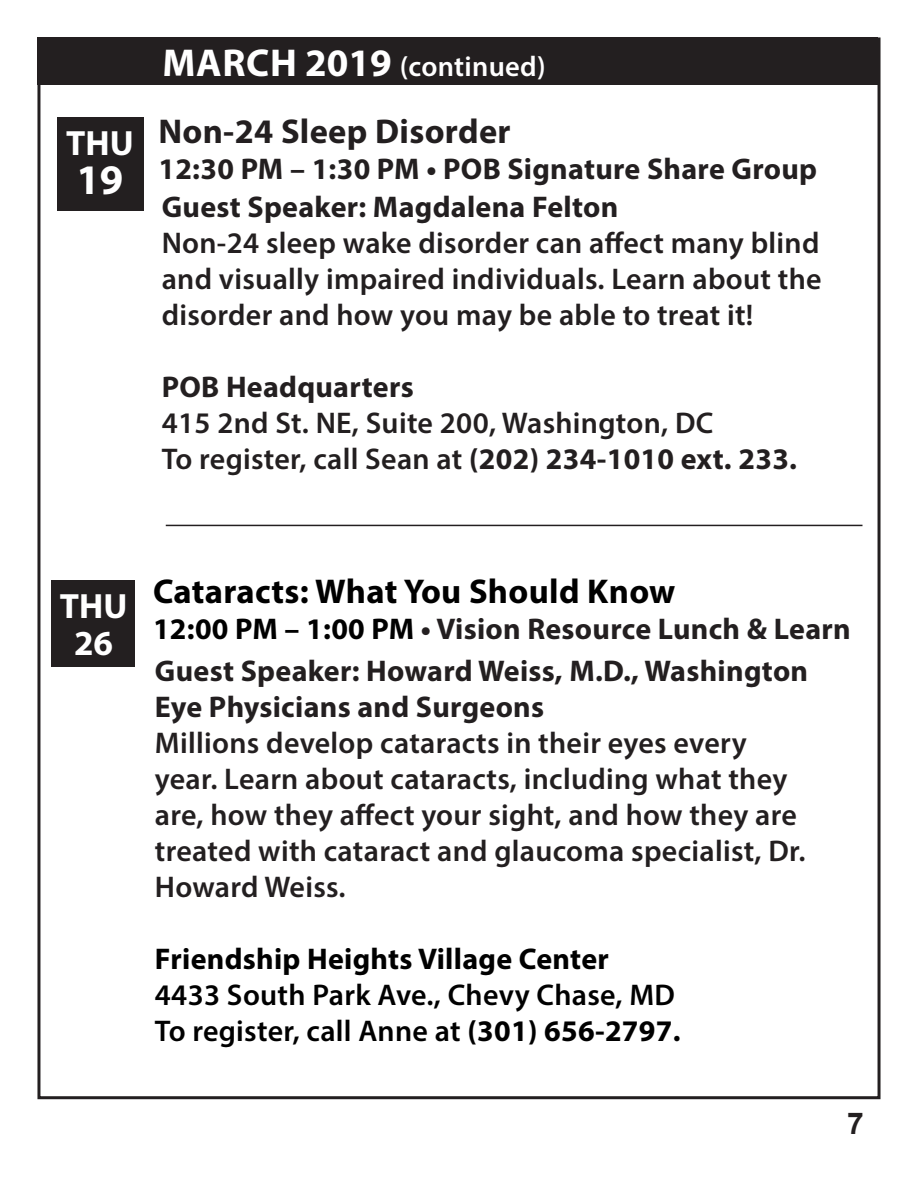
<style>
.page{position:relative;width:918px;height:1188px;background:#fff}
.page>*{position:absolute;margin:0;border:0;box-sizing:border-box;transform-origin:0 0}
.t1{font:700 42.3px "Myriad Pro";color:#fff}
.t2{font:700 35.25px/37.5px "Myriad Pro";color:#fff;text-align:center}
.t3{font:700 34.5px "Myriad Pro";letter-spacing:.01em;color:#000}
.t4{font:700 34.5px "Myriad Pro";letter-spacing:.01em;color:#231f20}
.t5{font:600 30px/36px "Myriad Pro";letter-spacing:.01em;color:#231f20}
.t6{font:600 30px/36px "Myriad Pro";letter-spacing:.01em;color:#000}
.t7{font:700 30px "Myriad Pro";letter-spacing:.01em;color:#231f20}
.t8{font:700 30px "Arial";color:#231f20}
.t9{font:600 28.5px "Myriad Pro";letter-spacing:.01em;color:#fff}
.s1{font-weight:700;font-size:39px}
.s2{font-weight:700}
.s3{color:#000}
</style>
<div class="page">
<div style="left:37px;top:37px;width:841px;height:48px;background:#231f20"></div>
<div style="left:51px;top:580px;width:84px;height:87px;background:#231f20"></div>
<hr style="left:166px;top:525px;width:696px;height:1px;background:#231f20">
<div style="left:58px;top:117px;width:86px;height:94px;background:#231f20"></div>
<p class="t2" style="left:66px;top:123px;width:69px">THU</p>
<p class="t1" style="left:76px;top:152px;width:48px">19</p>
<p class="t9" style="left:162px;top:48px;width:385px"><span class="s1">MARCH 2019</span> (continued)</p>
<p class="t4" style="left:158px;top:108px;width:354px">Non-24 Sleep Disorder</p>
<p class="t7" style="left:158px;top:149px;width:660px">12:30 PM – 1:30 PM • POB Signature Share Group</p>
<p class="t5" style="left:162px;top:188px;width:661px"><span class="s2">Guest Speaker: Magdalena Felton<br></span>Non-24 sleep wake disorder can affect many blind and visually impaired individuals. Learn about the disorder and how you may be able to treat it!</p>
<p class="t5" style="left:162px;top:368px;width:637px"><span class="s2">POB Headquarters<br></span>415 2nd St. NE, Suite 200, Washington, DC<br>To register, call Sean at <span class="s2">(202) 234-1010 ext. 233.</span></p>
<p class="t2" style="left:60px;top:586px;width:69px">THU<br>26</p>
<p class="t3" style="left:153px;top:569px;width:524px">Cataracts: What You Should Know</p>
<p class="t7" style="left:153px;top:609px;width:699px"><span class="s3">12:00 PM – 1:00 PM</span> • Vision Resource Lunch &amp; Learn</p>
<p class="t5" style="left:155px;top:653px;width:655px"><span class="s2">Guest Speaker: Howard Weiss, M.D., Washington Eye Physicians and Surgeons<br></span>Millions develop cataracts in their eyes every year. Learn about cataracts, including what they are, how they affect your sight, and how they are treated with cataract and glaucoma specialist, Dr.<br>Howard Weiss.</p>
<p class="t6" style="left:155px;top:941px;width:527px"><span class="s2">Friendship Heights Village Center<br></span>4433 South Park Ave., Chevy Chase, MD<br>To register, call Anne at <span class="s2">(301) 656-2797.</span></p>
<p class="t8" style="left:847px;top:1102px;width:18px">7</p>
</div>
